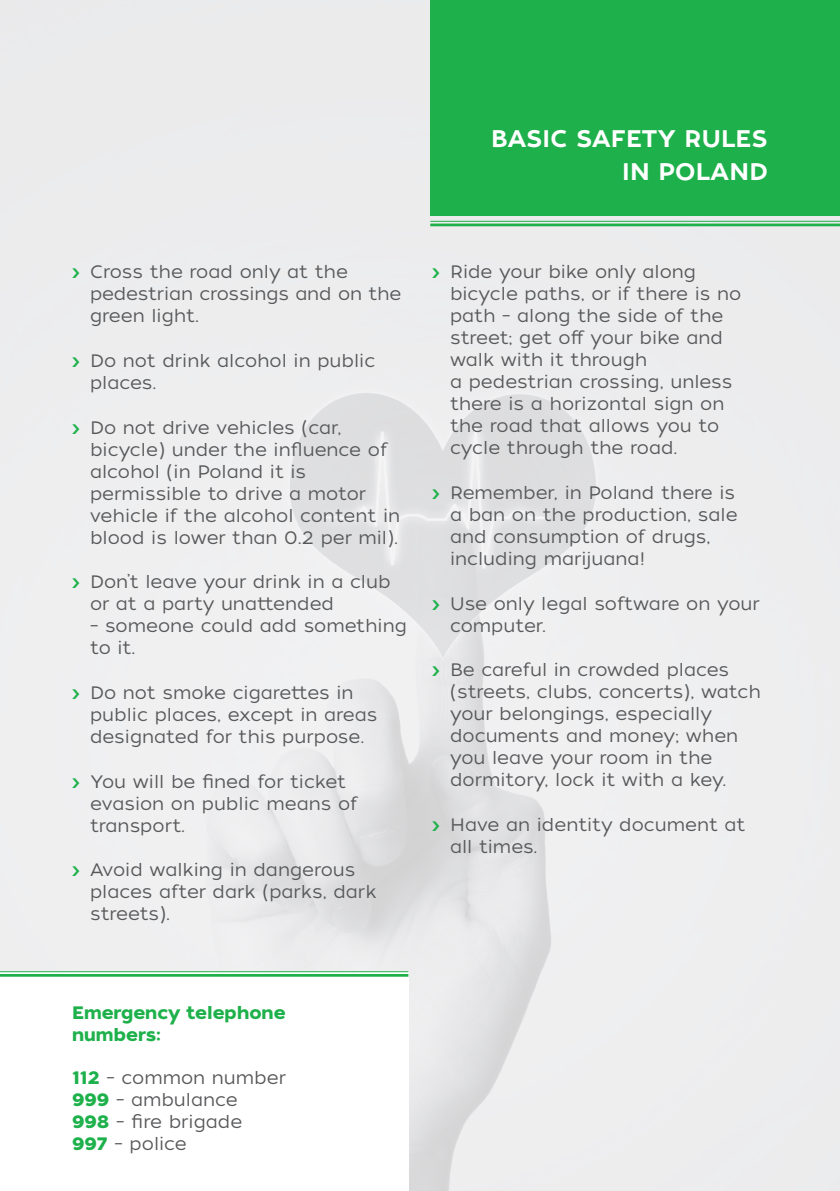
<style>
.page{position:relative;width:840px;height:1191px;background:#fff}
.page>*{position:absolute;margin:0;border:0;box-sizing:border-box;transform-origin:0 0}
.t1{font:24px/32.4px "Tide Sans 500 Dudette";letter-spacing:.01em;color:#fff;text-align:right}
.t2{font:18px/22px "Tide Sans 300 Lil Kahuna";color:#57585a}
.t3{font:18px/22px "Tide Sans 600 Bunny";color:#1eb14b}
.s1{font-family:"Tide Sans 600 Bunny";color:#1eb14b}
</style>
<div class="page">
<img style="left:0;top:0;width:839px;height:1191px">
<div style="left:0;top:972px;width:408px;height:219px;background:#fff"></div>
<div style="left:430px;top:0;width:409px;height:215px;background:#1eb14b"></div>
<hr style="left:430px;top:221px;width:409px;height:1px;background:#1eb14b">
<hr style="left:430px;top:223px;width:409px;height:3px;background:#1eb14b">
<hr style="left:0;top:971px;width:408px;height:1px;background:#1eb14b">
<hr style="left:0;top:974px;width:408px;height:2px;background:#1eb14b">
<h1 class="t1" style="left:491px;top:123px;width:278px">BASIC SAFETY RULES<br>IN POLAND</h1>
<p class="t2" style="left:90px;top:261px;width:312px;text-indent:-18px"><span class="s1">›</span> Cross the road only at the pedestrian crossings and on the green light.</p>
<p class="t2" style="left:90px;top:350px;width:286px;text-indent:-18px"><span class="s1">›</span> Do not drink alcohol in public places.</p>
<p class="t2" style="left:90px;top:417px;width:311px;text-indent:-18px"><span class="s1">›</span> Do not drive vehicles (car, bicycle) under the influence of alcohol (in Poland it is permissible to drive a motor vehicle if the alcohol content in blood is lower than 0.2 per mil).</p>
<p class="t2" style="left:90px;top:571px;width:302px;text-indent:-18px"><span class="s1">›</span> Don’t leave your drink in a club or at a party unattended</p>
<p class="t2" style="left:90px;top:615px;width:318px">– someone could add something to it.</p>
<p class="t2" style="left:90px;top:682px;width:289px;text-indent:-18px"><span class="s1">›</span> Do not smoke cigarettes in public places, except in areas designated for this purpose.</p>
<p class="t2" style="left:90px;top:770px;width:269px;text-indent:-18px"><span class="s1">›</span> You will be fined for ticket evasion on public means of transport.</p>
<p class="t2" style="left:90px;top:859px;width:288px;text-indent:-18px"><span class="s1">›</span> Avoid walking in dangerous places after dark (parks, dark streets).</p>
<p class="t2" style="left:450px;top:261px;width:293px;text-indent:-18px"><span class="s1">›</span> Ride your bike only along bicycle paths, or if there is no path – along the side of the street; get off your bike and walk with it through<br>a pedestrian crossing, unless there is a horizontal sign on the road that allows you to cycle through the road.</p>
<p class="t2" style="left:450px;top:482px;width:289px;text-indent:-18px"><span class="s1">›</span> Remember, in Poland there is a ban on the production, sale and consumption of drugs, including marijuana!</p>
<p class="t2" style="left:450px;top:592px;width:311px;text-indent:-18px"><span class="s1">›</span> Use only legal software on your computer.</p>
<p class="t2" style="left:450px;top:659px;width:312px;text-indent:-18px"><span class="s1">›</span> Be careful in crowded places (streets, clubs, concerts), watch your belongings, especially documents and money; when you leave your room in the dormitory, lock it with a key.</p>
<p class="t2" style="left:450px;top:814px;width:297px;text-indent:-18px"><span class="s1">›</span> Have an identity document at all times.</p>
<p class="t3" style="left:72px;top:1002px;width:215px">Emergency telephone numbers:</p>
<p class="t2" style="left:72px;top:1067px;width:215px"><span class="s1">112</span> – common number<br><span class="s1">999</span> – ambulance<br><span class="s1">998</span> – fire brigade<br><span class="s1">997</span> – police</p>
</div>
